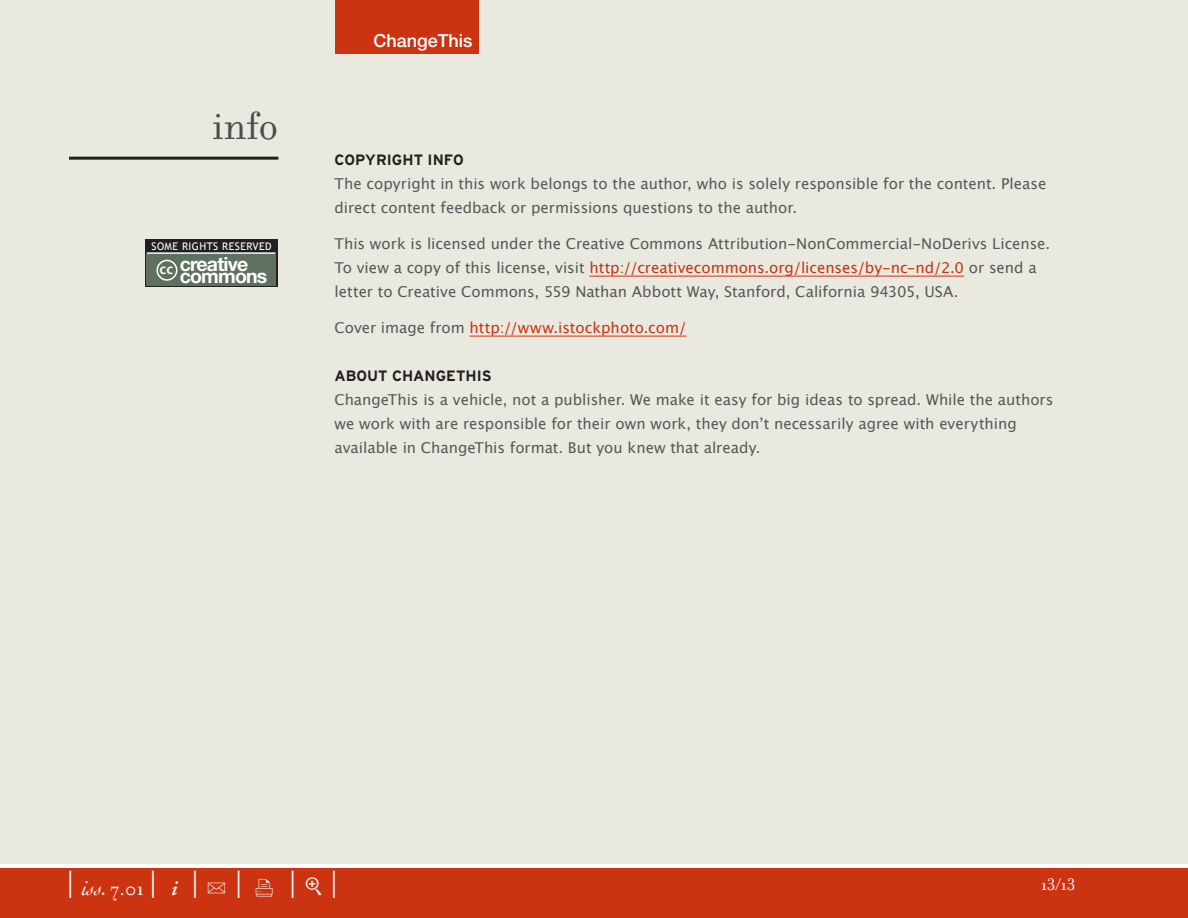
<style>
.page{position:relative;width:1188px;height:918px;background:#fff}
.page>*{position:absolute;margin:0;border:0;box-sizing:border-box;transform-origin:0 0}
.t1{font:42px "Filosofia";color:#4b4c4d}
.t2{font:36px "Filosofia";color:#fff}
.t3{font:700 19.5px "Helvetica Neue";letter-spacing:-.04em;color:#fff}
.t4{font:500 18px "Helvetica Neue";color:#fff}
.t5{font:18px "Filosofia";color:#fff}
.t6{font:15px/24px "Lucida Grande";color:#57585a}
.t7{font:15px "Lucida Grande";color:#c31}
.t8{font:700 15px "Interstate";color:#231f20}
.t9{font:15px "Myriad MM 565 600";color:#fff}
.t10{font:10.5px "Trebuchet MS";letter-spacing:.04em;color:#fff}
.s1{color:#c31}
.s2{color:#57585a}
.s3{font-family:"Cochin";font-style:italic;font-size:21px}
.s4{font-size:21px}
.s5{font-family:"Adobe Garamond";font-weight:600;font-style:italic;font-size:21px}
.s6{font-family:"FF Dingbests";font-size:21px}
</style>
<div class="page">
<div style="left:0;top:0;width:1188px;height:864px;background:#eae9e0"></div>
<div style="left:0;top:868px;width:1188px;height:50px;background:#c31"></div>
<div style="left:335px;top:0;width:144px;height:54px;background:#c31"></div>
<hr style="left:69px;top:157px;width:209px;height:3px;background:#231f20">
<hr style="left:589px;top:276px;width:375px;height:1px;background:#c31">
<hr style="left:470px;top:336px;width:217px;height:1px;background:#c31">
<div style="left:145px;top:239px;width:132px;height:48px;background:#231f20"></div>
<div style="left:147px;top:254px;width:129px;height:31px;background:#5e715e"></div>
<div style="left:156px;top:260px;width:21px;height:21px;border:2px solid #fff;border-radius:50%"></div>
<hr style="left:147px;top:252px;width:128px;height:2px;background:#fff">
<h1 class="t1" style="left:212px;top:102px;width:68px">info</h1>
<p class="t10" style="left:152px;top:240px;width:121px">SOME RIGHTS RESERVED</p>
<h3 class="t3" style="left:180px;top:252px;width:70px">creative</h3>
<h3 class="t3" style="left:180px;top:264px;width:89px">commons</h3>
<p class="t9" style="left:160px;top:262px;width:15px">cc</p>
<p class="t4" style="left:374px;top:30px;width:101px">ChangeThis</p>
<p class="t8" style="left:335px;top:151px;width:131px">COPYRIGHT INFO</p>
<p class="t6" style="left:335px;top:172px;width:714px">The copyright in this work belongs to the author, who is solely responsible for the content. Please direct content feedback or permissions questions to the author.</p>
<p class="t6" style="left:334px;top:232px;width:717px">This work is licensed under the Creative Commons Attribution-NonCommercial-NoDerivs License.<br>To view a copy of this license, visit <span class="s1">http://creativecommons.org/licenses/by-nc-nd/2.0</span> or send a letter to Creative Commons, 559 Nathan Abbott Way, Stanford, California 94305, USA.</p>
<p class="t7" style="left:334px;top:319px;width:354px"><span class="s2">Cover image from</span> http://www.istockphoto.com/</p>
<p class="t8" style="left:335px;top:367px;width:159px">ABOUT CHANGETHIS</p>
<p class="t6" style="left:335px;top:388px;width:721px">ChangeThis is a vehicle, not a publisher. We make it easy for big ideas to spread. While the authors we work with are responsible for their own work, they donʼt necessarily agree with everything available in ChangeThis format. But you knew that already.</p>
<h2 class="t2" style="left:66px;top:864px;width:275px">| <span class="s3">iss.</span> <span class="s4">7.01</span> | <span class="s5">i</span> | <span class="s6">U</span> | <span class="s6">X</span> | |</h2>
<p class="t5" style="left:1041px;top:874px;width:36px">13/13</p>
</div>
